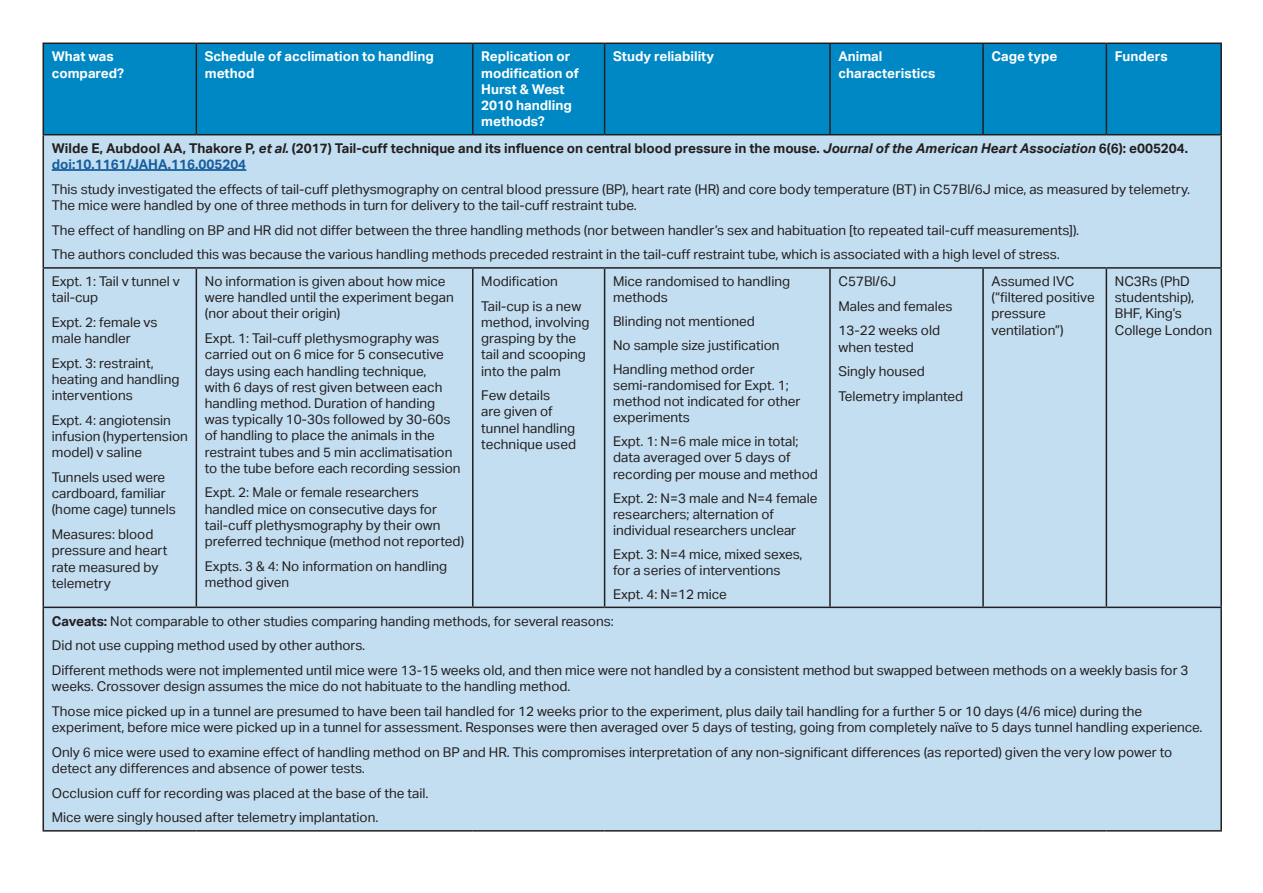
<style>
.page{position:relative;width:1263px;height:893px;background:#fff}
.page>*{position:absolute;margin:0;border:0;box-sizing:border-box;transform-origin:0 0}
.t1{font:13.5px/16.2px "Aktiv Grotesk";color:#231f20}
.t2{font:700 13.5px/16.2px "Aktiv Grotesk";color:#231f20}
.t3{font:700 13.5px/16.2px "Aktiv Grotesk";color:#fff}
.s1{font-style:italic}
.s2{color:#175d9e}
.s3{font-weight:700}
</style>
<div class="page">
<div style="left:44px;top:44px;width:1176px;height:90px;background:#0088c5"></div>
<div style="left:44px;top:135px;width:1176px;height:695px;background:#c3def0"></div>
<hr style="left:43px;top:43px;width:153px;height:1px;background:#231f20">
<hr style="left:43px;top:44px;width:1px;height:90px;background:#231f20">
<hr style="left:196px;top:43px;width:277px;height:1px;background:#231f20">
<hr style="left:196px;top:44px;width:1px;height:90px;background:#231f20">
<hr style="left:473px;top:43px;width:132px;height:1px;background:#231f20">
<hr style="left:472px;top:44px;width:1px;height:90px;background:#231f20">
<hr style="left:605px;top:43px;width:225px;height:1px;background:#231f20">
<hr style="left:604px;top:44px;width:1px;height:90px;background:#231f20">
<hr style="left:830px;top:43px;width:153px;height:1px;background:#231f20">
<hr style="left:829px;top:44px;width:2px;height:90px;background:#231f20">
<hr style="left:983px;top:43px;width:123px;height:1px;background:#231f20">
<hr style="left:982px;top:44px;width:2px;height:90px;background:#231f20">
<hr style="left:1106px;top:43px;width:116px;height:1px;background:#231f20">
<hr style="left:1106px;top:44px;width:1px;height:90px;background:#231f20">
<hr style="left:1220px;top:44px;width:2px;height:90px;background:#231f20">
<hr style="left:43px;top:134px;width:153px;height:1px;background:#231f20">
<hr style="left:43px;top:135px;width:1px;height:132px;background:#231f20">
<hr style="left:196px;top:134px;width:277px;height:1px;background:#231f20">
<hr style="left:473px;top:134px;width:132px;height:1px;background:#231f20">
<hr style="left:605px;top:134px;width:225px;height:1px;background:#231f20">
<hr style="left:830px;top:134px;width:153px;height:1px;background:#231f20">
<hr style="left:983px;top:134px;width:123px;height:1px;background:#231f20">
<hr style="left:1106px;top:134px;width:116px;height:1px;background:#231f20">
<hr style="left:1220px;top:135px;width:2px;height:132px;background:#231f20">
<hr style="left:43px;top:267px;width:153px;height:2px;background:#231f20">
<hr style="left:43px;top:269px;width:1px;height:338px;background:#231f20">
<hr style="left:196px;top:267px;width:277px;height:2px;background:#231f20">
<hr style="left:196px;top:269px;width:1px;height:338px;background:#231f20">
<hr style="left:473px;top:267px;width:132px;height:2px;background:#231f20">
<hr style="left:472px;top:269px;width:1px;height:338px;background:#231f20">
<hr style="left:605px;top:267px;width:225px;height:2px;background:#231f20">
<hr style="left:604px;top:269px;width:1px;height:338px;background:#231f20">
<hr style="left:830px;top:267px;width:153px;height:2px;background:#231f20">
<hr style="left:829px;top:269px;width:2px;height:338px;background:#231f20">
<hr style="left:983px;top:267px;width:123px;height:2px;background:#231f20">
<hr style="left:982px;top:269px;width:2px;height:338px;background:#231f20">
<hr style="left:1106px;top:267px;width:116px;height:2px;background:#231f20">
<hr style="left:1106px;top:269px;width:1px;height:338px;background:#231f20">
<hr style="left:1220px;top:269px;width:2px;height:338px;background:#231f20">
<hr style="left:43px;top:607px;width:153px;height:1px;background:#231f20">
<hr style="left:43px;top:608px;width:1px;height:222px;background:#231f20">
<hr style="left:196px;top:607px;width:277px;height:1px;background:#231f20">
<hr style="left:473px;top:607px;width:132px;height:1px;background:#231f20">
<hr style="left:605px;top:607px;width:225px;height:1px;background:#231f20">
<hr style="left:830px;top:607px;width:153px;height:1px;background:#231f20">
<hr style="left:983px;top:607px;width:123px;height:1px;background:#231f20">
<hr style="left:1106px;top:607px;width:116px;height:1px;background:#231f20">
<hr style="left:1220px;top:608px;width:2px;height:222px;background:#231f20">
<hr style="left:43px;top:830px;width:153px;height:2px;background:#231f20">
<hr style="left:196px;top:830px;width:277px;height:2px;background:#231f20">
<hr style="left:473px;top:830px;width:132px;height:2px;background:#231f20">
<hr style="left:605px;top:830px;width:225px;height:2px;background:#231f20">
<hr style="left:830px;top:830px;width:153px;height:2px;background:#231f20">
<hr style="left:983px;top:830px;width:123px;height:2px;background:#231f20">
<hr style="left:1106px;top:830px;width:116px;height:2px;background:#231f20">
<hr style="left:52px;top:169px;width:194px;height:2px;background:#175d9e">
<p class="t3" style="left:52px;top:48px;width:74px">What was compared?</p>
<p class="t3" style="left:205px;top:48px;width:230px">Schedule of acclimation to handling method</p>
<p class="t3" style="left:481px;top:48px;width:99px">Replication or modification of<br>Hurst &amp; West<br>2010 handling methods?</p>
<p class="t3" style="left:613px;top:48px;width:103px">Study reliability</p>
<p class="t3" style="left:838px;top:48px;width:98px">Animal characteristics</p>
<p class="t3" style="left:991px;top:48px;width:67px">Cage type</p>
<p class="t3" style="left:1115px;top:48px;width:54px">Funders</p>
<p class="t2" style="left:52px;top:140px;width:1138px">Wilde E, Aubdool AA, Thakore P, <span class="s1">et al.</span> (2017) Tail-cuff technique and its influence on central blood pressure in the mouse. <span class="s1">Journal of the American Heart Association</span> 6(6): e005204. <span class="s2">doi:10.1161/JAHA.116.005204</span></p>
<p class="t1" style="left:52px;top:181px;width:1140px">This study investigated the effects of tail-cuff plethysmography on central blood pressure (BP), heart rate (HR) and core body temperature (BT) in C57Bl/6J mice, as measured by telemetry.<br>The mice were handled by one of three methods in turn for delivery to the tail-cuff restraint tube.</p>
<p class="t1" style="left:52px;top:222px;width:1029px">The effect of handling on BP and HR did not differ between the three handling methods (nor between handler’s sex and habituation [to repeated tail-cuff measurements]).</p>
<p class="t1" style="left:52px;top:246px;width:1009px">The authors concluded this was because the various handling methods preceded restraint in the tail-cuff restraint tube, which is associated with a high level of stress.</p>
<p class="t1" style="left:52px;top:273px;width:129px">Expt. 1: Tail v tunnel v tail-cup</p>
<p class="t1" style="left:52px;top:314px;width:107px">Expt. 2: female vs male handler</p>
<p class="t1" style="left:52px;top:355px;width:129px">Expt. 3: restraint, heating and handling interventions</p>
<p class="t1" style="left:52px;top:412px;width:138px">Expt. 4: angiotensin infusion (hypertension model) v saline</p>
<p class="t1" style="left:52px;top:469px;width:125px">Tunnels used were cardboard, familiar (home cage) tunnels</p>
<p class="t1" style="left:52px;top:526px;width:117px">Measures: blood pressure and heart rate measured by telemetry</p>
<p class="t1" style="left:838px;top:273px;width:59px">C57Bl/6J</p>
<p class="t1" style="left:838px;top:298px;width:116px">Males and females</p>
<p class="t1" style="left:838px;top:322px;width:103px">13-22 weeks old when tested</p>
<p class="t1" style="left:838px;top:363px;width:88px">Singly housed</p>
<p class="t1" style="left:838px;top:388px;width:126px">Telemetry implanted</p>
<p class="t1" style="left:991px;top:273px;width:105px">Assumed IVC (“filtered positive pressure ventilation”)</p>
<p class="t1" style="left:1115px;top:273px;width:99px">NC3Rs (PhD studentship),<br>BHF, King’s<br>College London</p>
<p class="t1" style="left:481px;top:273px;width:78px">Modification</p>
<p class="t1" style="left:481px;top:298px;width:110px">Tail-cup is a new method, involving grasping by the tail and scooping into the palm</p>
<p class="t1" style="left:481px;top:387px;width:96px">Few details<br>are given of tunnel handling technique used</p>
<p class="t1" style="left:205px;top:273px;width:250px">No information is given about how mice were handled until the experiment began (nor about their origin)</p>
<p class="t1" style="left:205px;top:330px;width:257px">Expt. 1: Tail-cuff plethysmography was carried out on 6 mice for 5 consecutive days using each handling technique,<br>with 6 days of rest given between each handling method. Duration of handing was typically 10-30s followed by 30-60s of handling to place the animals in the restraint tubes and 5 min acclimatisation to the tube before each recording session</p>
<p class="t1" style="left:205px;top:484px;width:261px">Expt. 2: Male or female researchers handled mice on consecutive days for tail-cuff plethysmography by their own preferred technique (method not reported)</p>
<p class="t1" style="left:205px;top:558px;width:244px">Expts. 3 &amp; 4: No information on handling method given</p>
<p class="t1" style="left:613px;top:273px;width:178px">Mice randomised to handling methods</p>
<p class="t1" style="left:613px;top:313px;width:143px">Blinding not mentioned</p>
<p class="t1" style="left:613px;top:337px;width:168px">No sample size justification</p>
<p class="t1" style="left:613px;top:361px;width:189px">Handling method order semi-randomised for Expt. 1; method not indicated for other experiments</p>
<p class="t1" style="left:613px;top:433px;width:206px">Expt. 1: N=6 male mice in total; data averaged over 5 days of recording per mouse and method</p>
<p class="t1" style="left:613px;top:490px;width:206px">Expt. 2: N=3 male and N=4 female researchers; alternation of individual researchers unclear</p>
<p class="t1" style="left:613px;top:546px;width:191px">Expt. 3: N=4 mice, mixed sexes, for a series of interventions</p>
<p class="t1" style="left:613px;top:586px;width:115px">Expt. 4: N=12 mice</p>
<p class="t1" style="left:52px;top:612px;width:564px"><span class="s3">Caveats:</span> Not comparable to other studies comparing handing methods, for several reasons:</p>
<p class="t1" style="left:52px;top:637px;width:315px">Did not use cupping method used by other authors.</p>
<p class="t1" style="left:52px;top:662px;width:1138px">Different methods were not implemented until mice were 13-15 weeks old, and then mice were not handled by a consistent method but swapped between methods on a weekly basis for 3 weeks. Crossover design assumes the mice do not habituate to the handling method.</p>
<p class="t1" style="left:52px;top:703px;width:1152px">Those mice picked up in a tunnel are presumed to have been tail handled for 12 weeks prior to the experiment, plus daily tail handling for a further 5 or 10 days (4/6 mice) during the experiment, before mice were picked up in a tunnel for assessment. Responses were then averaged over 5 days of testing, going from completely naïve to 5 days tunnel handling experience.</p>
<p class="t1" style="left:52px;top:744px;width:1122px">Only 6 mice were used to examine effect of handling method on BP and HR. This compromises interpretation of any non-significant differences (as reported) given the very low power to detect any differences and absence of power tests.</p>
<p class="t1" style="left:52px;top:785px;width:378px">Occlusion cuff for recording was placed at the base of the tail.</p>
<p class="t1" style="left:52px;top:809px;width:328px">Mice were singly housed after telemetry implantation.</p>
</div>
